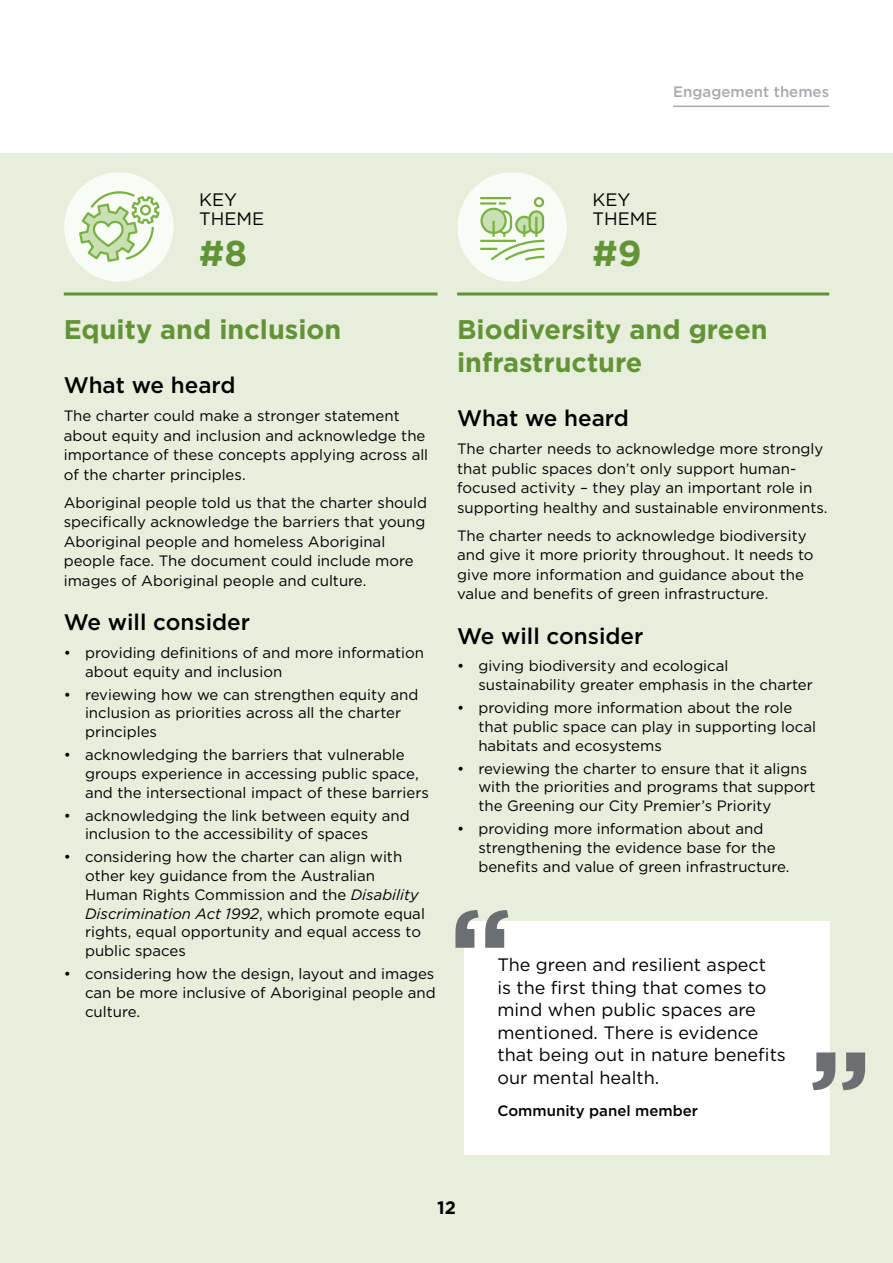
<style>
.page{position:relative;width:893px;height:1263px;background:#fff}
.page>*{position:absolute;margin:0;border:0;box-sizing:border-box;transform-origin:0 0}
.Key_Insight_Numbers{font:700 36px "Gotham";color:#629436}
.H2_Key_themes{font:700 27px/33px "Gotham";color:#629436}
.t1{font:500 22.5px "Gotham";color:#000}
.Body_Big{font:18px/22.5px "Gotham";color:#000}
.Body{font:18px/19.5px "Gotham";color:#000}
.t2{font:700 18px "Gotham";color:#000}
.Body_bullet_1{font:15px/18.8px "Gotham";color:#000}
.Body-2{font:15px/19.5px "Gotham";color:#000}
.Body-3{font:500 15px "Gotham";color:#000}
.t3{font:500 15px "Gotham";color:#a7a9ac}
.s1{font-style:italic}
</style>
<div class="page">
<div style="left:0;top:153px;width:893px;height:1110px;background:#e7eedc"></div>
<hr style="left:64px;top:292px;width:373px;height:3px;background:#629436">
<hr style="left:457px;top:292px;width:372px;height:3px;background:#629436">
<div style="left:464px;top:921px;width:365px;height:233px;background:#fff"></div>
<div style="left:457px;top:172px;width:110px;height:110px;background:#f8fbf6;border-radius:50%"></div>
<hr style="left:480px;top:197px;width:31px;height:2px;background:#79b143">
<div style="left:534px;top:197px;width:10px;height:10px;border:2px solid #79b143;border-radius:50%"></div>
<svg style="left:480px;top:202px;width:65px;height:59px"></svg>
<hr style="left:535px;top:217px;width:2px;height:20px;background:#79b143">
<hr style="left:492px;top:221px;width:3px;height:16px;background:#79b143">
<div style="left:64px;top:172px;width:110px;height:110px;background:#f8fbf6;border-radius:50%"></div>
<svg style="left:79px;top:191px;width:82px;height:72px"></svg>
<svg style="left:455px;top:910px;width:53px;height:38px"></svg>
<svg style="left:812px;top:1052px;width:53px;height:38px"></svg>
<hr style="left:673px;top:106px;width:156px;height:1px;background:#a7a9ac">
<p class="t3" style="left:673px;top:82px;width:157px">Engagement themes</p>
<p class="Body" style="left:199px;top:189px;width:67px">KEY<br>THEME</p>
<p class="Key_Insight_Numbers" style="left:199px;top:229px;width:49px">#8</p>
<h2 class="H2_Key_themes" style="left:64px;top:313px;width:279px">Equity and inclusion</h2>
<h2 class="t1" style="left:64px;top:370px;width:173px">What we heard</h2>
<p class="Body-2" style="left:64px;top:406px;width:366px">The charter could make a stronger statement about equity and inclusion and acknowledge the importance of these concepts applying across all of the charter principles.</p>
<p class="Body-2" style="left:64px;top:492px;width:365px">Aboriginal people told us that the charter should specifically acknowledge the barriers that young Aboriginal people and homeless Aboriginal people face. The document could include more images of Aboriginal people and culture.</p>
<h2 class="t1" style="left:64px;top:608px;width:188px">We will consider</h2>
<p class="Body_bullet_1" style="left:85px;top:643px;width:340px;text-indent:-21px">• providing definitions of and more information about equity and inclusion</p>
<p class="Body_bullet_1" style="left:85px;top:685px;width:335px;text-indent:-21px">• reviewing how we can strengthen equity and inclusion as priorities across all the charter principles</p>
<p class="Body_bullet_1" style="left:85px;top:745px;width:345px;text-indent:-21px">• acknowledging the barriers that vulnerable groups experience in accessing public space, and the intersectional impact of these barriers</p>
<p class="Body_bullet_1" style="left:85px;top:806px;width:326px;text-indent:-21px">• acknowledging the link between equity and inclusion to the accessibility of spaces</p>
<p class="Body_bullet_1" style="left:85px;top:847px;width:341px;text-indent:-21px">• considering how the charter can align with other key guidance from the Australian Human Rights Commission and the <span class="s1">Disability Discrimination Act 1992</span>, which promote equal rights, equal opportunity and equal access to public spaces</p>
<p class="Body_bullet_1" style="left:85px;top:964px;width:352px;text-align:justify;text-indent:-21px">• considering how the design, layout and images can be more inclusive of Aboriginal people and culture.</p>
<p class="Body" style="left:592px;top:189px;width:67px">KEY<br>THEME</p>
<p class="Key_Insight_Numbers" style="left:592px;top:229px;width:51px">#9</p>
<h2 class="H2_Key_themes" style="left:457px;top:313px;width:312px">Biodiversity and green infrastructure</h2>
<h2 class="t1" style="left:457px;top:403px;width:173px">What we heard</h2>
<p class="Body-2" style="left:457px;top:439px;width:372px">The charter needs to acknowledge more strongly that public spaces don’t only support human&shy;focused activity – they play an important role in supporting healthy and sustainable environments.</p>
<p class="Body-2" style="left:457px;top:525px;width:358px">The charter needs to acknowledge biodiversity and give it more priority throughout. It needs to give more information and guidance about the value and benefits of green infrastructure.</p>
<h2 class="t1" style="left:457px;top:621px;width:188px">We will consider</h2>
<p class="Body_bullet_1" style="left:478px;top:656px;width:336px;text-indent:-21px">• giving biodiversity and ecological sustainability greater emphasis in the charter</p>
<p class="Body_bullet_1" style="left:478px;top:698px;width:339px;text-indent:-21px">• providing more information about the role that public space can play in supporting local habitats and ecosystems</p>
<p class="Body_bullet_1" style="left:478px;top:759px;width:339px;text-indent:-21px">• reviewing the charter to ensure that it aligns with the priorities and programs that support the Greening our City Premier’s Priority</p>
<p class="Body_bullet_1" style="left:478px;top:819px;width:313px;text-indent:-21px">• providing more information about and strengthening the evidence base for the benefits and value of green infrastructure.</p>
<p class="Body_Big" style="left:497px;top:953px;width:290px">The green and resilient aspect<br>is the first thing that comes to mind when public spaces are mentioned. There is evidence that being out in nature benefits our mental health.</p>
<p class="Body-3" style="left:497px;top:1101px;width:202px">Community panel member</p>
<p class="t2" style="left:437px;top:1195px;width:20px">12</p>
</div>
